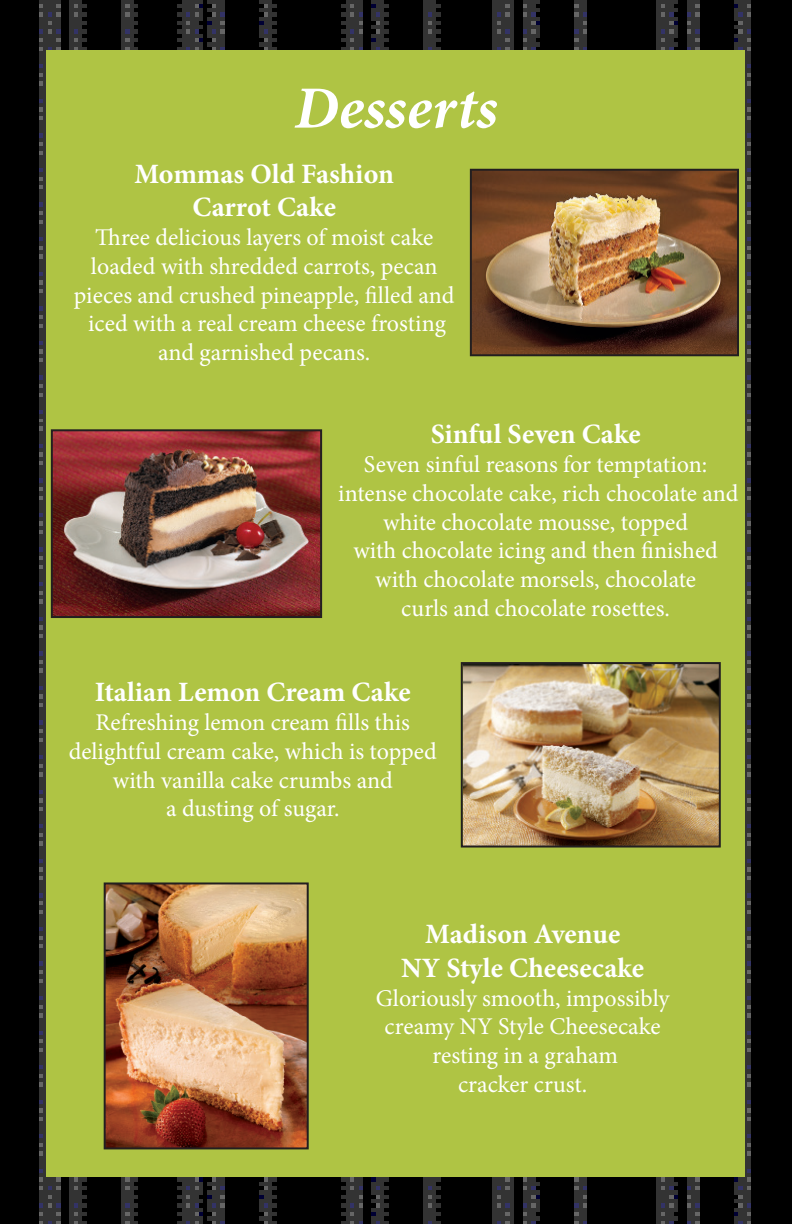
<style>
.page{position:relative;width:792px;height:1224px;background:#fff}
.page>*{position:absolute;margin:0;border:0;box-sizing:border-box;transform-origin:0 0}
.t1{font:italic 700 60px "Minion Pro";letter-spacing:.005em;color:#fff}
.t2{font:700 28px "Minion Pro";color:#fff}
.t3{font:24px/28.8px "Minion Pro";color:#fff;text-align:center}
</style>
<div class="page">
<img style="left:0;top:0;width:792px;height:1224px">
<div style="left:46px;top:50px;width:699px;height:1126px;background:#afc444"></div>
<img style="left:473px;top:172px;width:263px;height:181px">
<div style="left:470px;top:169px;width:269px;height:187px;border:2px solid #231f20"></div>
<img style="left:54px;top:432px;width:265px;height:183px">
<div style="left:51px;top:429px;width:271px;height:189px;border:2px solid #231f20"></div>
<img style="left:464px;top:665px;width:254px;height:180px">
<div style="left:461px;top:662px;width:260px;height:186px;border:2px solid #231f20"></div>
<img style="left:107px;top:885px;width:199px;height:261px">
<div style="left:104px;top:882px;width:205px;height:267px;border:2px solid #231f20"></div>
<p class="t1" style="left:294px;top:66px;width:205px">Desserts</p>
<p class="t2" style="left:135px;top:154px;width:261px">Mommas Old Fashion</p>
<p class="t2" style="left:192px;top:188px;width:145px">Carrot Cake</p>
<p class="t3" style="left:95px;top:223px;width:339px">Three delicious layers of moist cake</p>
<p class="t3" style="left:91px;top:252px;width:348px">loaded with shredded carrots, pecan</p>
<p class="t3" style="left:74px;top:281px;width:382px">pieces and crushed pineapple, filled and</p>
<p class="t3" style="left:88px;top:309px;width:359px">iced with a real cream cheese frosting</p>
<p class="t3" style="left:158px;top:338px;width:214px">and garnished pecans.</p>
<p class="t2" style="left:431px;top:414px;width:212px">Sinful Seven Cake</p>
<p class="t3" style="left:364px;top:450px;width:345px">Seven sinful reasons for temptation:</p>
<p class="t3" style="left:338px;top:479px;width:402px">intense chocolate cake, rich chocolate and white chocolate mousse, topped</p>
<p class="t3" style="left:353px;top:536px;width:366px">with chocolate icing and then finished with chocolate morsels, chocolate</p>
<p class="t3" style="left:401px;top:594px;width:270px">curls and chocolate rosettes.</p>
<p class="t2" style="left:95px;top:672px;width:317px">Italian Lemon Cream Cake</p>
<p class="t3" style="left:69px;top:708px;width:370px">Refreshing lemon cream fills this delightful cream cake, which is topped with vanilla cake crumbs and</p>
<p class="t3" style="left:166px;top:794px;width:175px">a dusting of sugar.</p>
<p class="t2" style="left:425px;top:914px;width:197px">Madison Avenue</p>
<p class="t2" style="left:401px;top:948px;width:245px">NY Style Cheesecake</p>
<p class="t3" style="left:376px;top:984px;width:295px">Gloriously smooth, impossibly creamy NY Style Cheesecake</p>
<p class="t3" style="left:433px;top:1041px;width:187px">resting in a graham</p>
<p class="t3" style="left:458px;top:1070px;width:131px">cracker crust.</p>
</div>
